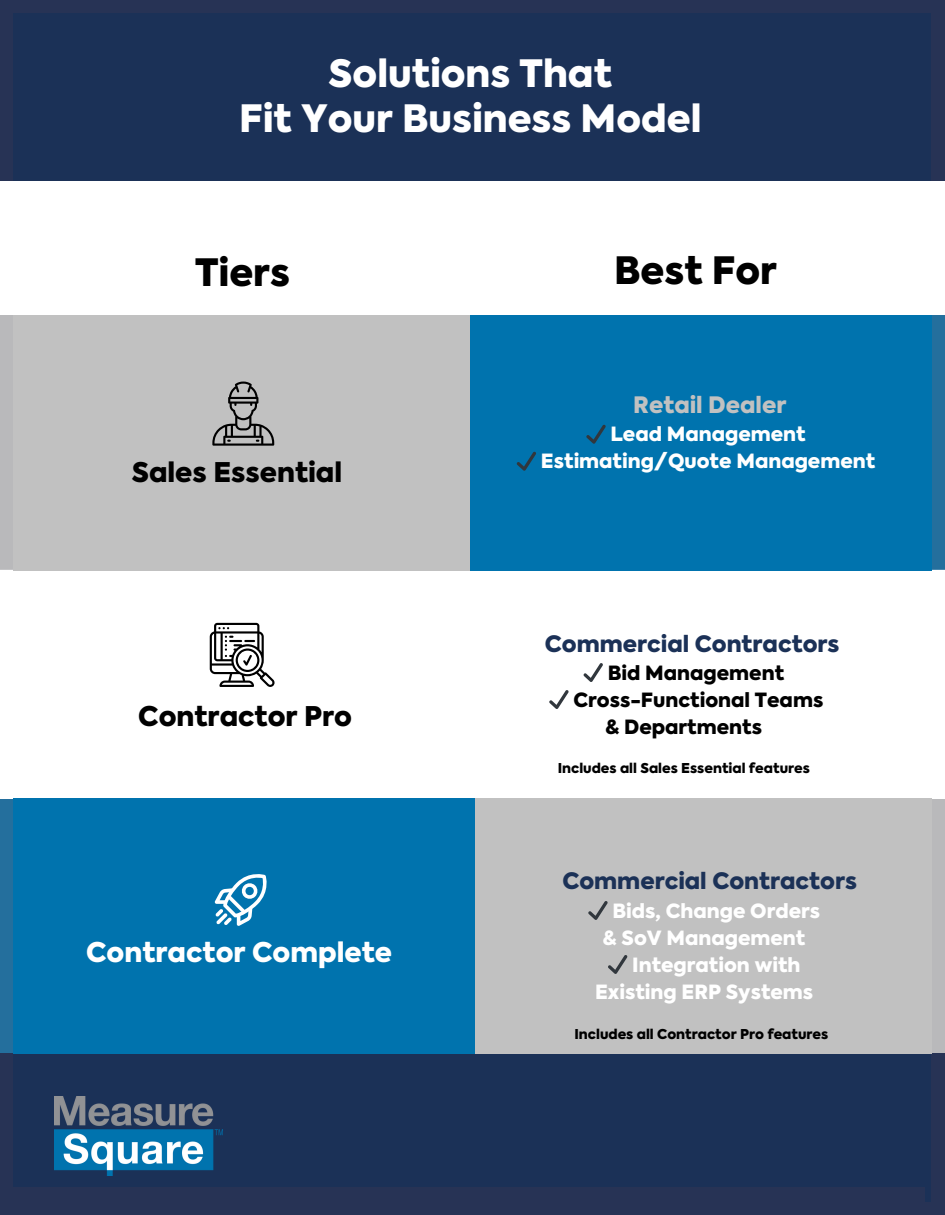
<style>
.page{position:relative;width:945px;height:1215px;background:#fff}
.page>*{position:absolute;margin:0;border:0;box-sizing:border-box;transform-origin:0 0}
.t1{font:900 37.5px/45px "Axiforma";color:#fff;text-align:center}
.t2{font:900 37.5px "Axiforma";color:#000}
.t3{font:900 27px "Axiforma";color:#000}
.t4{font:900 27px "Axiforma";color:#fff}
.t5{font:900 22.5px "Axiforma";color:#1b3157}
.t6{font:900 22.5px "Axiforma";color:#c1c1c1}
.t7{font:900 19.5px/27px "Axiforma";color:#fff;text-align:center}
.t8{font:900 19.5px "Axiforma";color:#000}
.t9{font:900 13.5px "Axiforma";color:#000}
</style>
<div class="page">
<img style="left:0;top:799px;width:14px;height:254px">
<div style="left:932px;top:315px;width:13px;height:255px;background:#246f9d"></div>
<div style="left:932px;top:799px;width:13px;height:255px;background:#b9b9bb"></div>
<div style="left:924px;top:1054px;width:21px;height:161px;background:#273355"></div>
<div style="left:0;top:1053px;width:14px;height:162px;background:#273355"></div>
<div style="left:932px;top:15px;width:13px;height:166px;background:#273355"></div>
<img style="left:34px;top:0;width:911px;height:15px">
<div style="left:0;top:0;width:34px;height:181px;background:#273355"></div>
<div style="left:14px;top:315px;width:461px;height:255px;background:#c1c1c1"></div>
<svg style="left:212px;top:382px;width:62px;height:64px"></svg>
<div style="left:14px;top:798px;width:461px;height:256px;background:#0073ae"></div>
<svg style="left:215px;top:874px;width:52px;height:51px"></svg>
<svg style="left:210px;top:623px;width:65px;height:64px"></svg>
<div style="left:14px;top:14px;width:918px;height:167px;background:#1b3157"></div>
<div style="left:475px;top:798px;width:457px;height:256px;background:#c1c1c1"></div>
<div style="left:470px;top:315px;width:462px;height:255px;background:#0073ae"></div>
<div style="left:14px;top:1054px;width:918px;height:148px;background:#1b3157"></div>
<img style="left:55px;top:1096px;width:167px;height:79px">
<svg style="left:588px;top:901px;width:20px;height:19px"></svg>
<svg style="left:608px;top:955px;width:19px;height:19px"></svg>
<svg style="left:584px;top:663px;width:19px;height:19px"></svg>
<svg style="left:549px;top:690px;width:20px;height:19px"></svg>
<svg style="left:586px;top:425px;width:20px;height:19px"></svg>
<svg style="left:517px;top:452px;width:19px;height:19px"></svg>
<div style="left:6px;top:1187px;width:918px;height:28px;background:#273355"></div>
<h1 class="t1" style="left:239px;top:51px;width:464px">Solutions That<br>Fit Your Business Model</h1>
<h1 class="t2" style="left:195px;top:246px;width:96px">Tiers</h1>
<h2 class="t3" style="left:132px;top:453px;width:212px">Sales Essential</h2>
<h2 class="t3" style="left:138px;top:697px;width:215px">Contractor Pro</h2>
<h2 class="t4" style="left:86px;top:932px;width:307px">Contractor Complete</h2>
<h1 class="t2" style="left:614px;top:244px;width:164px">Best For</h1>
<p class="t6" style="left:633px;top:389px;width:155px">Retail Dealer</p>
<p class="t7" style="left:541px;top:421px;width:336px">Lead Management<br>Estimating/Quote Management</p>
<p class="t5" style="left:545px;top:627px;width:296px">Commercial Contractors</p>
<p class="t8" style="left:608px;top:659px;width:178px">Bid Management</p>
<p class="t8" style="left:573px;top:686px;width:251px">Cross-Functional Teams</p>
<p class="t8" style="left:606px;top:713px;width:158px">&amp; Departments</p>
<p class="t9" style="left:558px;top:758px;width:254px">Includes all Sales Essential features</p>
<p class="t5" style="left:562px;top:865px;width:296px">Commercial Contractors</p>
<p class="t7" style="left:613px;top:897px;width:209px">Bids, Change Orders</p>
<p class="t7" style="left:603px;top:924px;width:204px">&amp; SoV Management</p>
<p class="t7" style="left:632px;top:951px;width:170px">Integration with</p>
<p class="t7" style="left:595px;top:978px;width:220px">Existing ERP Systems</p>
<p class="t9" style="left:574px;top:1025px;width:255px">Includes all Contractor Pro features</p>
</div>
